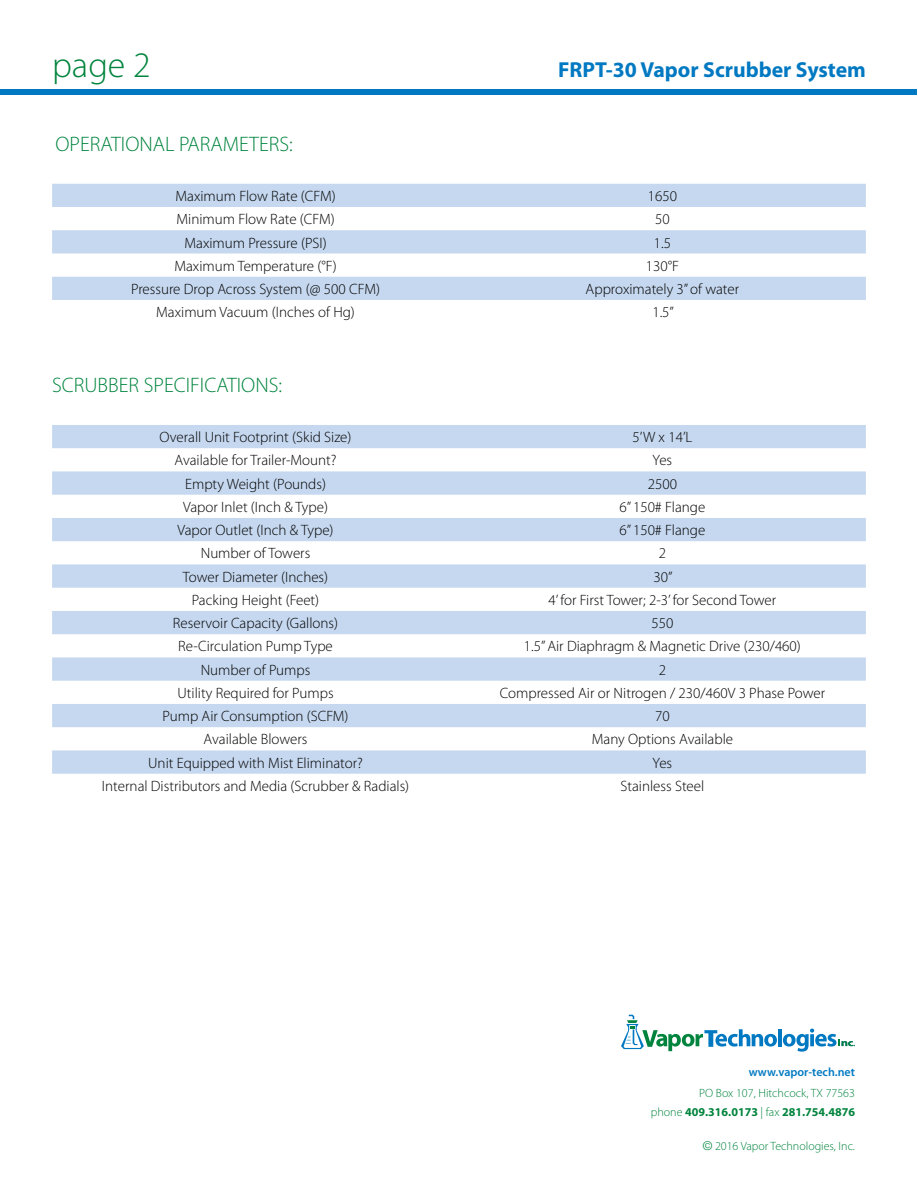
<style>
.page{position:relative;width:918px;height:1188px;background:#fff}
.page>*{position:absolute;margin:0;border:0;box-sizing:border-box;transform-origin:0 0}
.t1{font:300 36px "Myriad Pro";color:#00843d}
.t2{font:700 21.75px "Myriad Pro";color:#0079c2}
.t3{font:300 21px "Myriad Pro";color:#00843d}
.t4{font:300 15px "Myriad Pro";color:#000}
.t5{font:300 12px "Myriad Pro";color:#00843d}
.t6{font:700 12px "Myriad Pro";color:#00843d}
.t7{font:600 12px "Myriad Pro";color:#0079c2}
.s1{font-weight:300}
.s2{font-family:"Helvetica LT Std"}
</style>
<div class="page">
<div style="left:1px;top:89px;width:916px;height:6px;background:#0079c2"></div>
<svg style="left:621px;top:1015px;width:156px;height:36px"></svg>
<hr style="left:778px;top:1029px;width:4px;height:17px;background:#0079c2">
<svg style="left:783px;top:1029px;width:72px;height:23px"></svg>
<svg style="left:52px;top:184px;width:814px;height:116px;fill:#c6d8ef"></svg>
<svg style="left:52px;top:425px;width:814px;height:349px;fill:#c6d8ef"></svg>
<p class="t1" style="left:52px;top:43px;width:100px">page 2</p>
<p class="t2" style="left:558px;top:56px;width:309px">FRPT-30 Vapor Scrubber System</p>
<p class="t3" style="left:55px;top:131px;width:239px">OPERATIONAL PARAMETERS:</p>
<p class="t4" style="left:175px;top:187px;width:162px">Maximum Flow Rate (CFM)</p>
<p class="t4" style="left:648px;top:187px;width:31px">1650</p>
<p class="t4" style="left:176px;top:210px;width:160px">Minimum Flow Rate (CFM)</p>
<p class="t4" style="left:655px;top:210px;width:16px">50</p>
<p class="t4" style="left:184px;top:233px;width:144px">Maximum Pressure (PSI)</p>
<p class="t4" style="left:654px;top:233px;width:19px">1.5</p>
<p class="t4" style="left:174px;top:257px;width:164px">Maximum Temperature (°F)</p>
<p class="t4" style="left:646px;top:257px;width:35px">130°F</p>
<p class="t4" style="left:131px;top:280px;width:250px">Pressure Drop Across System (@ 500 CFM)</p>
<p class="t4" style="left:586px;top:280px;width:155px">Approximately 3” of water</p>
<p class="t4" style="left:156px;top:303px;width:200px">Maximum Vacuum (Inches of Hg)</p>
<p class="t4" style="left:652px;top:303px;width:23px">1.5”</p>
<p class="t3" style="left:52px;top:372px;width:232px">SCRUBBER SPECIFICATIONS:</p>
<p class="t4" style="left:160px;top:428px;width:194px">Overall Unit Footprint (Skid Size)</p>
<p class="t4" style="left:633px;top:428px;width:61px">5’W x 14’L</p>
<p class="t4" style="left:174px;top:451px;width:164px">Available for Trailer-Mount?</p>
<p class="t4" style="left:653px;top:451px;width:21px">Yes</p>
<p class="t4" style="left:185px;top:475px;width:142px">Empty Weight (Pounds)</p>
<p class="t4" style="left:648px;top:475px;width:31px">2500</p>
<p class="t4" style="left:183px;top:498px;width:146px">Vapor Inlet (Inch &amp; Type)</p>
<p class="t4" style="left:620px;top:498px;width:87px">6” 150# Flange</p>
<p class="t4" style="left:178px;top:521px;width:158px">Vapor Outlet (Inch &amp; Type)</p>
<p class="t4" style="left:620px;top:521px;width:87px">6” 150# Flange</p>
<p class="t4" style="left:201px;top:544px;width:111px">Number of Towers</p>
<p class="t4" style="left:659px;top:544px;width:9px">2</p>
<p class="t4" style="left:183px;top:568px;width:147px">Tower Diameter (Inches)</p>
<p class="t4" style="left:654px;top:568px;width:21px">30”</p>
<p class="t4" style="left:192px;top:591px;width:129px">Packing Height (Feet)</p>
<p class="t4" style="left:549px;top:591px;width:229px">4’ for First Tower; 2-3’ for Second Tower</p>
<p class="t4" style="left:173px;top:614px;width:167px">Reservoir Capacity (Gallons)</p>
<p class="t4" style="left:651px;top:614px;width:23px">550</p>
<p class="t4" style="left:178px;top:637px;width:156px">Re-Circulation Pump Type</p>
<p class="t4" style="left:524px;top:637px;width:279px">1.5” Air Diaphragm &amp; Magnetic Drive (230/460)</p>
<p class="t4" style="left:201px;top:661px;width:111px">Number of Pumps</p>
<p class="t4" style="left:659px;top:661px;width:9px">2</p>
<p class="t4" style="left:177px;top:684px;width:158px">Utility Required for Pumps</p>
<p class="t4" style="left:500px;top:684px;width:327px">Compressed Air or Nitrogen / 230/460V 3 Phase Power</p>
<p class="t4" style="left:162px;top:707px;width:188px">Pump Air Consumption (SCFM)</p>
<p class="t4" style="left:655px;top:707px;width:16px">70</p>
<p class="t4" style="left:204px;top:730px;width:105px">Available Blowers</p>
<p class="t4" style="left:592px;top:730px;width:143px">Many Options Available</p>
<p class="t4" style="left:148px;top:754px;width:216px">Unit Equipped with Mist Eliminator?</p>
<p class="t4" style="left:653px;top:754px;width:21px">Yes</p>
<p class="t4" style="left:102px;top:777px;width:309px">Internal Distributors and Media (Scrubber &amp; Radials)</p>
<p class="t4" style="left:621px;top:777px;width:85px">Stainless Steel</p>
<p class="t7" style="left:749px;top:1064px;width:108px">www.vapor-tech.net</p>
<p class="t5" style="left:699px;top:1086px;width:157px">PO Box 107, Hitchcock, TX 77563</p>
<p class="t6" style="left:651px;top:1104px;width:206px"><span class="s1">phone</span> 409.316.0173 <span class="s1">| fax</span> 281.754.4876</p>
<p class="t5" style="left:703px;top:1139px;width:154px"><span class="s2">©</span> 2016 Vapor Technologies, Inc.</p>
</div>
